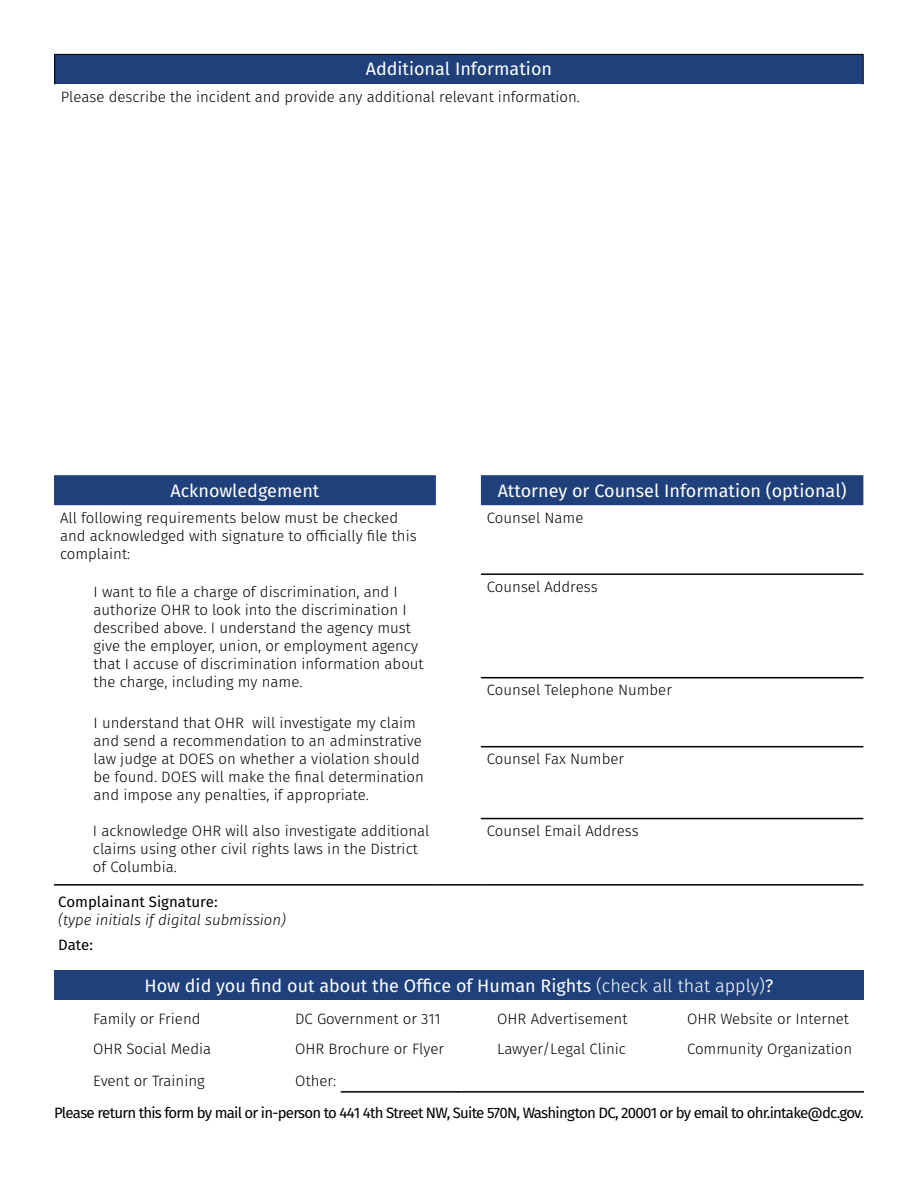
<style>
.page{position:relative;width:918px;height:1188px;background:#fff}
.page>*{position:absolute;margin:0;border:0;box-sizing:border-box;transform-origin:0 0}
.t1{font:18px "Fira Sans";color:#fff}
.t2{font:300 15px/18px "Fira Sans";color:#000}
.t3{font:15px "Fira Sans";letter-spacing:-.05em;color:#000}
.t4{font:italic 300 15px "Fira Sans";color:#000}
.t5{font:15px "Fira Sans";color:#000}
.s1{font-weight:300}
</style>
<div class="page">
<div style="left:54px;top:970px;width:810px;height:30px;background:#1f407a"></div>
<hr style="left:648px;top:1091px;width:216px;height:2px;background:#000">
<hr style="left:458px;top:1091px;width:190px;height:2px;background:#000">
<hr style="left:341px;top:1091px;width:118px;height:2px;background:#000">
<svg style="left:54px;top:475px;width:809px;height:30px;background:#2c4b82"></svg>
<hr style="left:54px;top:884px;width:382px;height:2px;background:#000">
<hr style="left:481px;top:573px;width:382px;height:2px;background:#000">
<hr style="left:481px;top:677px;width:382px;height:1px;background:#000">
<hr style="left:481px;top:746px;width:382px;height:1px;background:#000">
<hr style="left:481px;top:818px;width:382px;height:1px;background:#000">
<hr style="left:436px;top:884px;width:45px;height:2px;background:#000">
<hr style="left:481px;top:884px;width:382px;height:2px;background:#000">
<div style="left:55px;top:54px;width:808px;height:30px;background:#1f407a"></div>
<hr style="left:54px;top:54px;width:810px;height:1px;background:#000">
<svg style="left:54px;top:55px;width:1px;height:29px"></svg>
<svg style="left:863px;top:55px;width:1px;height:29px"></svg>
<p class="t1" style="left:366px;top:56px;width:188px">Additional Information</p>
<p class="t2" style="left:61px;top:89px;width:521px">Please describe the incident and provide any additional relevant information.</p>
<p class="t1" style="left:170px;top:478px;width:150px">Acknowledgement</p>
<p class="t1" style="left:498px;top:478px;width:350px">Attorney or Counsel Information (optional)</p>
<p class="t2" style="left:60px;top:510px;width:358px">All following requirements below must be checked and acknowledged with signature to officially file this complaint:</p>
<p class="t2" style="left:487px;top:510px;width:98px">Counsel Name</p>
<p class="t2" style="left:487px;top:579px;width:112px">Counsel Address</p>
<p class="t2" style="left:94px;top:584px;width:332px">I want to file a charge of discrimination, and I authorize OHR to look into the discrimination I described above. I understand the agency must give the employer, union, or employment agency that I accuse of discrimination information about the charge, including my name.</p>
<p class="t2" style="left:94px;top:715px;width:332px">I understand that OHR will investigate my claim and send a recommendation to an adminstrative law judge at DOES on whether a violation should be found. DOES will make the final determination and impose any penalties, if appropriate.</p>
<p class="t2" style="left:487px;top:682px;width:187px">Counsel Telephone Number</p>
<p class="t2" style="left:487px;top:751px;width:139px">Counsel Fax Number</p>
<p class="t2" style="left:93px;top:823px;width:338px">I acknowledge OHR will also investigate additional claims using other civil rights laws in the District of Columbia.</p>
<p class="t2" style="left:487px;top:823px;width:153px">Counsel Email Address</p>
<p class="t5" style="left:58px;top:891px;width:161px">Complainant Signature:</p>
<p class="t4" style="left:58px;top:909px;width:229px">(type initials if digital submission)</p>
<p class="t3" style="left:58px;top:934px;width:36px">Date:</p>
<p class="t1" style="left:145px;top:973px;width:630px">How did you find out about the Office of Human Rights <span class="s1">(check all that apply)</span>?</p>
<p class="t2" style="left:93px;top:1011px;width:109px">Family or Friend</p>
<p class="t2" style="left:295px;top:1011px;width:147px">DC Government or 311</p>
<p class="t2" style="left:497px;top:1011px;width:132px">OHR Advertisement</p>
<p class="t2" style="left:687px;top:1011px;width:164px">OHR Website or Internet</p>
<p class="t2" style="left:93px;top:1041px;width:120px">OHR Social Media</p>
<p class="t2" style="left:295px;top:1041px;width:150px">OHR Brochure or Flyer</p>
<p class="t2" style="left:497px;top:1041px;width:130px">Lawyer/Legal Clinic</p>
<p class="t2" style="left:687px;top:1041px;width:167px">Community Organization</p>
<p class="t2" style="left:93px;top:1073px;width:113px">Event or Training</p>
<p class="t2" style="left:295px;top:1073px;width:43px">Other:</p>
<p class="t3" style="left:54px;top:1102px;width:811px">Please return this form by mail or in-person to 441 4th Street NW, Suite 570N, Washington DC, 20001 or by email to ohr.intake@dc.gov.</p>
</div>
